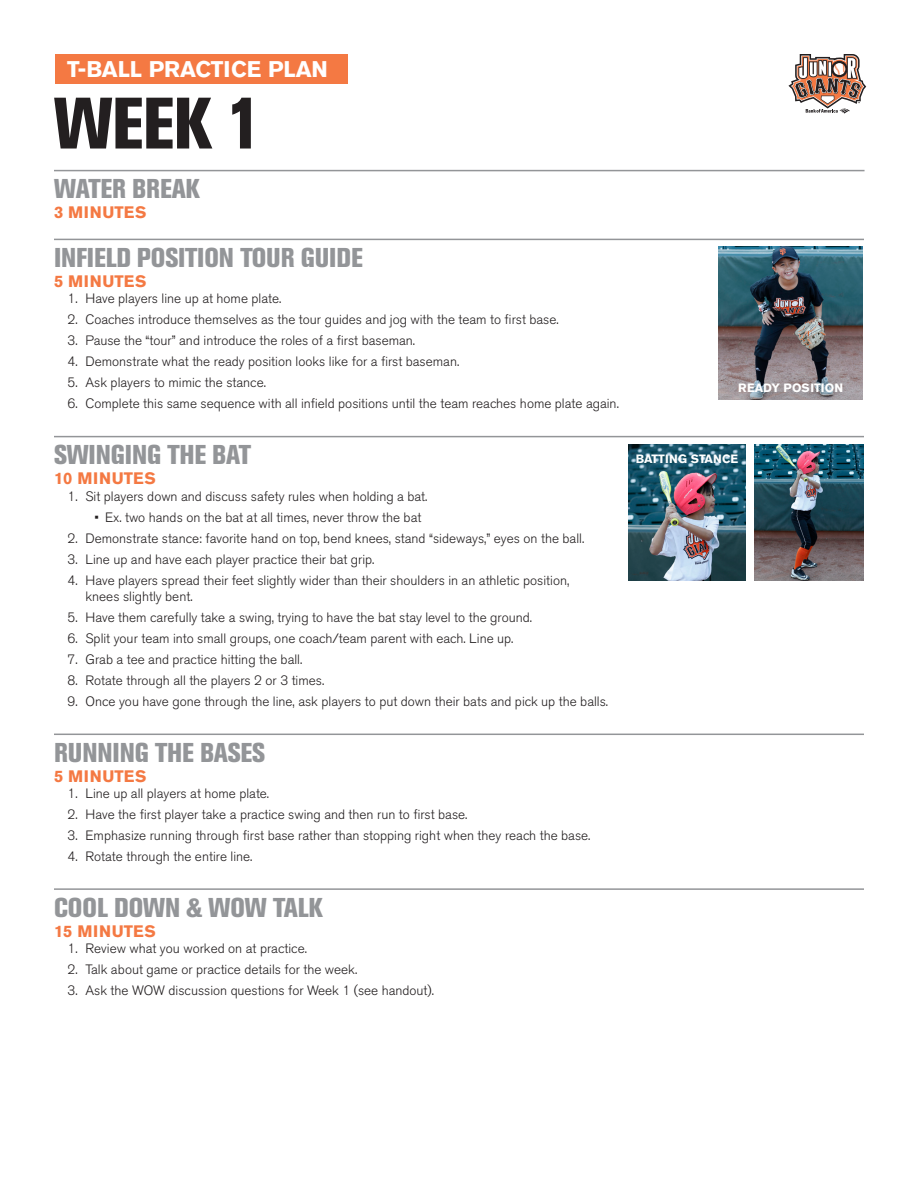
<style>
.page{position:relative;width:918px;height:1188px;background:#fff}
.page>*{position:absolute;margin:0;border:0;box-sizing:border-box;transform-origin:0 0}
.Top_headline{font:800 condensed 72px "Akzidenz Grotesk BE";color:#231f20}
.Rule_above_headline{font:800 condensed 27px "Akzidenz Grotesk BE";letter-spacing:-.005em;color:#939598}
.t1{font:700 22.5px "Akzidenz Grotesk BE";color:#fff}
.MINUTES{font:700 16.5px "Akzidenz Grotesk BE";letter-spacing:.04em;color:#f47943}
.t2{font:300 13.5px/16.5px "Akzidenz Grotesk BE";color:#231f20}
.t3{font:700 12px "Akzidenz Grotesk BE";color:#fff}
</style>
<div class="page">
<svg style="left:788px;top:54px;width:78px;height:60px"></svg>
<div style="left:55px;top:54px;width:293px;height:29px;background:#f47943"></div>
<hr style="left:54px;top:239px;width:810px;height:1px;background:#939598">
<hr style="left:54px;top:888px;width:810px;height:2px;background:#939598">
<img style="left:719px;top:247px;width:144px;height:152px">
<hr style="left:54px;top:436px;width:810px;height:1px;background:#939598">
<hr style="left:54px;top:734px;width:810px;height:1px;background:#939598">
<hr style="left:54px;top:170px;width:811px;height:1px;background:#939598">
<img style="left:628px;top:444px;width:118px;height:137px">
<img style="left:754px;top:444px;width:110px;height:137px">
<p class="t1" style="left:67px;top:56px;width:262px">T-BALL PRACTICE PLAN</p>
<p class="Top_headline" style="left:54px;top:82px;width:210px">WEEK 1</p>
<p class="Rule_above_headline" style="left:54px;top:173px;width:147px">WATER BREAK</p>
<p class="MINUTES" style="left:54px;top:203px;width:94px">3 MINUTES</p>
<p class="Rule_above_headline" style="left:54px;top:242px;width:310px">INFIELD POSITION TOUR GUIDE</p>
<p class="MINUTES" style="left:54px;top:272px;width:94px">5 MINUTES</p>
<p class="t2" style="left:68px;top:291px;width:215px">1. Have players line up at home plate.</p>
<p class="t2" style="left:68px;top:312px;width:493px">2. Coaches introduce themselves as the tour guides and jog with the team to first base.</p>
<p class="t2" style="left:68px;top:333px;width:349px">3. Pause the “tour” and introduce the roles of a first baseman.</p>
<p class="t2" style="left:68px;top:354px;width:393px">4. Demonstrate what the ready position looks like for a first baseman.</p>
<p class="t2" style="left:68px;top:375px;width:200px">5. Ask players to mimic the stance.</p>
<p class="t2" style="left:68px;top:396px;width:553px">6. Complete this same sequence with all infield positions until the team reaches home plate again.</p>
<p class="Rule_above_headline" style="left:54px;top:439px;width:199px">SWINGING THE BAT</p>
<p class="MINUTES" style="left:54px;top:469px;width:103px">10 MINUTES</p>
<p class="t2" style="left:68px;top:488px;width:361px">1. Sit players down and discuss safety rules when holding a bat.</p>
<p class="t2" style="left:94px;top:509px;width:328px">• Ex. two hands on the bat at all times, never throw the bat</p>
<p class="t2" style="left:68px;top:530px;width:518px">2. Demonstrate stance: favorite hand on top, bend knees, stand “sideways,” eyes on the ball.</p>
<p class="t2" style="left:68px;top:551px;width:309px">3. Line up and have each player practice their bat grip.</p>
<p class="t2" style="left:86px;top:572px;width:485px;text-indent:-18px">4. Have players spread their feet slightly wider than their shoulders in an athletic position, knees slightly bent.</p>
<p class="t2" style="left:68px;top:610px;width:466px">5. Have them carefully take a swing, trying to have the bat stay level to the ground.</p>
<p class="t2" style="left:68px;top:631px;width:448px">6. Split your team into small groups, one coach/team parent with each. Line up.</p>
<p class="t2" style="left:68px;top:652px;width:236px">7. Grab a tee and practice hitting the ball.</p>
<p class="t2" style="left:68px;top:673px;width:258px">8. Rotate through all the players 2 or 3 times.</p>
<p class="t2" style="left:68px;top:694px;width:542px">9. Once you have gone through the line, ask players to put down their bats and pick up the balls.</p>
<p class="Rule_above_headline" style="left:54px;top:737px;width:213px">RUNNING THE BASES</p>
<p class="MINUTES" style="left:54px;top:767px;width:94px">5 MINUTES</p>
<p class="t2" style="left:68px;top:786px;width:203px">1. Line up all players at home plate.</p>
<p class="t2" style="left:68px;top:807px;width:402px">2. Have the first player take a practice swing and then run to first base.</p>
<p class="t2" style="left:68px;top:828px;width:524px">3. Emphasize running through first base rather than stopping right when they reach the base.</p>
<p class="t2" style="left:68px;top:849px;width:186px">4. Rotate through the entire line.</p>
<p class="Rule_above_headline" style="left:54px;top:892px;width:270px">COOL DOWN &amp; WOW TALK</p>
<p class="MINUTES" style="left:54px;top:921px;width:103px">15 MINUTES</p>
<p class="t2" style="left:68px;top:941px;width:241px">1. Review what you worked on at practice.</p>
<p class="t2" style="left:68px;top:962px;width:291px">2. Talk about game or practice details for the week.</p>
<p class="t2" style="left:68px;top:983px;width:368px">3. Ask the WOW discussion questions for Week 1 (see handout).</p>
<p class="t3" style="left:738px;top:381px;width:107px">READY POSITION</p>
<p class="t3" style="left:636px;top:452px;width:104px">BATTING STANCE</p>
</div>
